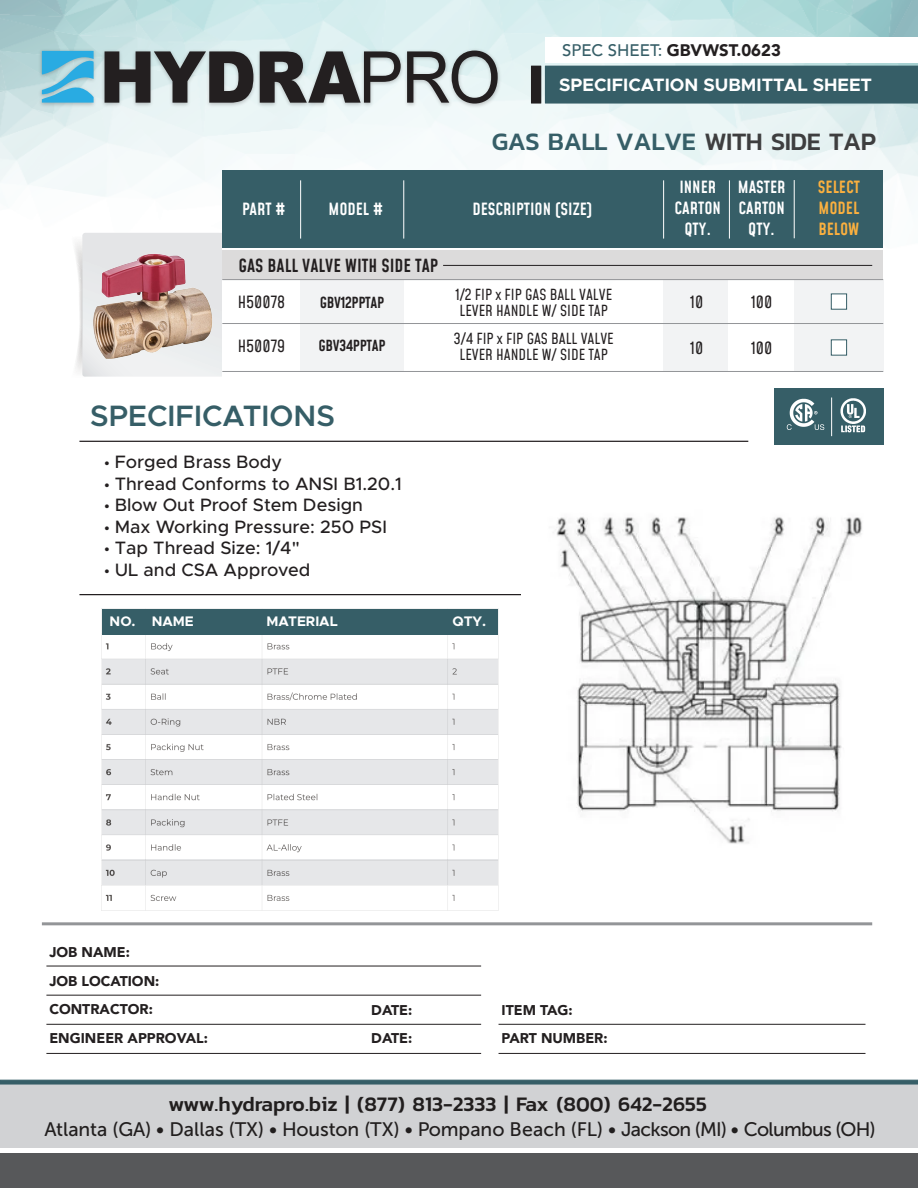
<style>
.page{position:relative;width:918px;height:1188px;background:#fff}
.page>*{position:absolute;margin:0;border:0;box-sizing:border-box;transform-origin:0 0}
.t1{font:600 29.55px "Metropolis";color:#365e67}
.t2{font:500 25.5px "Kanit";letter-spacing:-.02em;color:#365e67}
.t3{font:500 21px "Kanit";color:#211e1e}
.t4{font:19.5px "Museo Sans 500";letter-spacing:-.005em;color:#211e1e}
.t5{font:500 18px "Metropolis";color:#231f20}
.t6{font:700 18px "Metropolis";color:#fff}
.t7{font:500 17.7px "Mohave";color:#231f20}
.t8{font:900 16.65px "Avenir";color:#231f20}
.t9{font:500 16.5px/20.7px "Mohave";color:#fff;text-align:center}
.t10{font:16.5px "Mohave";color:#231f20}
.t11{font:500 16.5px/20.7px "Mohave";color:#fbb03f;text-align:justify}
.t12{font:15px/16px "Mohave";color:#231f20}
.t13{font:500 15px "Mohave";letter-spacing:-.02em;color:#231f20}
.t14{font:900 14.1px/28.8px "Avenir";color:#231f20}
.t15{font:700 13.95px "Metropolis";color:#fff}
.s1{font-weight:500;color:#365e67}
.s2{color:#3e3e3f}
.s3{font-family:"Myriad Pro";font-weight:400}
</style>
<div class="page">
<svg style="left:73px;top:233px;width:149px;height:143px"></svg>
<div style="left:82px;top:233px;width:139px;height:144px;background:#e4e5e7;border-radius:2px"></div>
<div style="left:664px;top:280px;width:64px;height:91px;background:#f2f3f4"></div>
<div style="left:794px;top:280px;width:89px;height:91px;background:#f2f3f4"></div>
<img style="left:36px;top:46px;width:467px;height:65px">
<svg style="left:42px;top:51px;width:52px;height:52px;background:#5fbade"></svg>
<svg style="left:105px;top:51px;width:148px;height:52px;background:#6d7172"></svg>
<svg style="left:260px;top:51px;width:141px;height:52px;background:#787c7d"></svg>
<svg style="left:407px;top:51px;width:91px;height:53px;background:#99a0a1"></svg>
<div style="left:545px;top:66px;width:373px;height:38px;background:#365e67"></div>
<div style="left:531px;top:66px;width:10px;height:38px;background:#231f20"></div>
<hr style="left:499px;top:1024px;width:367px;height:1px;background:#231f20">
<hr style="left:499px;top:1053px;width:367px;height:1px;background:#231f20">
<hr style="left:46px;top:966px;width:435px;height:1px;background:#231f20">
<hr style="left:46px;top:995px;width:435px;height:1px;background:#231f20">
<hr style="left:46px;top:1024px;width:435px;height:1px;background:#231f20">
<hr style="left:46px;top:1053px;width:435px;height:1px;background:#231f20">
<div style="left:222px;top:170px;width:661px;height:78px;background:#365e67"></div>
<div style="left:301px;top:280px;width:103px;height:91px;background:#f2f3f4"></div>
<div style="left:222px;top:250px;width:661px;height:30px;background:#dcdbdb"></div>
<hr style="left:443px;top:265px;width:429px;height:1px;background:#231f20">
<div style="left:831px;top:294px;width:16px;height:16px;background:#fff;border:1px solid #365e67"></div>
<div style="left:831px;top:339px;width:16px;height:17px;background:#fff;border:1px solid #365e67"></div>
<hr style="left:42px;top:922px;width:830px;height:3px;background:#939598">
<hr style="left:300px;top:180px;width:1px;height:59px;background:#fff">
<hr style="left:403px;top:180px;width:1px;height:59px;background:#fff">
<hr style="left:729px;top:180px;width:1px;height:59px;background:#fff">
<hr style="left:794px;top:180px;width:1px;height:58px;background:#fff">
<hr style="left:222px;top:279px;width:661px;height:1px;background:#939598">
<hr style="left:663px;top:180px;width:1px;height:59px;background:#fff">
<div style="left:774px;top:388px;width:109px;height:56px;background:#365e67"></div>
<img style="left:786px;top:398px;width:39px;height:32px">
<img style="left:840px;top:398px;width:26px;height:35px">
<hr style="left:831px;top:398px;width:1px;height:38px;background:#fff">
<div style="left:0;top:1084px;width:918px;height:64px;background:#d1d2d4"></div>
<div style="left:0;top:1154px;width:918px;height:34px;background:#57585a"></div>
<svg style="left:0;top:1080px;width:918px;height:4px;background:#385f68"></svg>
<hr style="left:222px;top:323px;width:661px;height:1px;background:#939598">
<hr style="left:222px;top:371px;width:661px;height:1px;background:#939598">
<hr style="left:79px;top:441px;width:669px;height:1px;background:#231f20">
<hr style="left:79px;top:594px;width:457px;height:1px;background:#231f20">
<img style="left:82px;top:240px;width:145px;height:133px">
<img style="left:522px;top:517px;width:340px;height:327px">
<img style="left:101px;top:608px;width:398px;height:303px">
<div style="left:102px;top:609px;width:395px;height:25px;background:#365e67"></div>
<div style="left:102px;top:659px;width:395px;height:25px;background:#e6e7e9"></div>
<div style="left:102px;top:709px;width:395px;height:26px;background:#e6e7e9"></div>
<div style="left:102px;top:759px;width:395px;height:25px;background:#e6e7e9"></div>
<div style="left:102px;top:809px;width:395px;height:26px;background:#e6e7e9"></div>
<div style="left:102px;top:859px;width:395px;height:26px;background:#e6e7e9"></div>
<p class="t8" style="left:562px;top:36px;width:220px"><span class="s1">SPEC SHEET:</span> GBVWST.0623</p>
<p class="t6" style="left:559px;top:73px;width:314px">SPECIFICATION SUBMITTAL SHEET</p>
<p class="t9" style="left:242px;top:200px;width:45px">PART #</p>
<p class="t9" style="left:329px;top:200px;width:56px">MODEL #</p>
<p class="t7" style="left:239px;top:254px;width:201px">GAS BALL VALVE WITH SIDE TAP</p>
<p class="t10" style="left:238px;top:291px;width:49px">H50078</p>
<p class="t10" style="left:238px;top:336px;width:49px">H50079</p>
<p class="t13" style="left:320px;top:293px;width:66px">GBV12PPTAP</p>
<p class="t13" style="left:319px;top:336px;width:68px">GBV34PPTAP</p>
<h2 class="t2" style="left:492px;top:123px;width:386px">GAS BALL VALVE <span class="s2">WITH SIDE TAP</span></h2>
<p class="t9" style="left:472px;top:200px;width:121px">DESCRIPTION (SIZE)</p>
<p class="t12" style="left:455px;top:288px;width:158px">1/2 FIP x FIP GAS BALL VALVE<br>LEVER HANDLE W/ SIDE TAP</p>
<p class="t12" style="left:454px;top:332px;width:161px;text-align:center">3/4 FIP x FIP GAS BALL VALVE<br>LEVER HANDLE W/ SIDE TAP</p>
<p class="t9" style="left:675px;top:178px;width:48px">INNER<br>CARTON<br>QTY.</p>
<p class="t9" style="left:738px;top:178px;width:49px">MASTER<br>CARTON<br>QTY.</p>
<p class="t10" style="left:690px;top:291px;width:15px">10</p>
<p class="t10" style="left:690px;top:338px;width:15px">10</p>
<p class="t10" style="left:751px;top:291px;width:23px">100</p>
<p class="t10" style="left:751px;top:338px;width:23px">100</p>
<p class="t11" style="left:818px;top:178px;width:44px">SELECT MODEL BELOW</p>
<h1 class="t1" style="left:90px;top:397px;width:246px">SPECIFICATIONS</h1>
<p class="t5" style="left:105px;top:451px;width:179px"><span class="s3">•</span> Forged Brass Body</p>
<p class="t5" style="left:105px;top:472px;width:299px"><span class="s3">•</span> Thread Conforms to ANSI B1.20.1</p>
<p class="t5" style="left:105px;top:494px;width:260px"><span class="s3">•</span> Blow Out Proof Stem Design</p>
<p class="t5" style="left:105px;top:515px;width:284px"><span class="s3">•</span> Max Working Pressure: 250 PSI</p>
<p class="t5" style="left:105px;top:537px;width:197px"><span class="s3">•</span> Tap Thread Size: 1/4"</p>
<p class="t5" style="left:105px;top:559px;width:207px"><span class="s3">•</span> UL and CSA Approved</p>
<p class="t15" style="left:110px;top:612px;width:86px">NO. NAME</p>
<p class="t15" style="left:267px;top:612px;width:73px">MATERIAL</p>
<p class="t15" style="left:452px;top:612px;width:35px">QTY.</p>
<p class="t14" style="left:49px;top:937px;width:160px">JOB NAME:<br>JOB LOCATION:<br>CONTRACTOR:<br>ENGINEER APPROVAL:</p>
<p class="t14" style="left:371px;top:995px;width:43px">DATE:<br>DATE:</p>
<p class="t14" style="left:502px;top:995px;width:108px">ITEM TAG:<br>PART NUMBER:</p>
<p class="t3" style="left:168px;top:1088px;width:540px">www.hydrapro.biz | (877) 813-2333 | Fax (800) 642-2655</p>
<p class="t4" style="left:45px;top:1119px;width:833px">Atlanta (GA) • Dallas (TX) • Houston (TX) • Pompano Beach (FL) • Jackson (MI) • Columbus (OH)</p>
</div>
